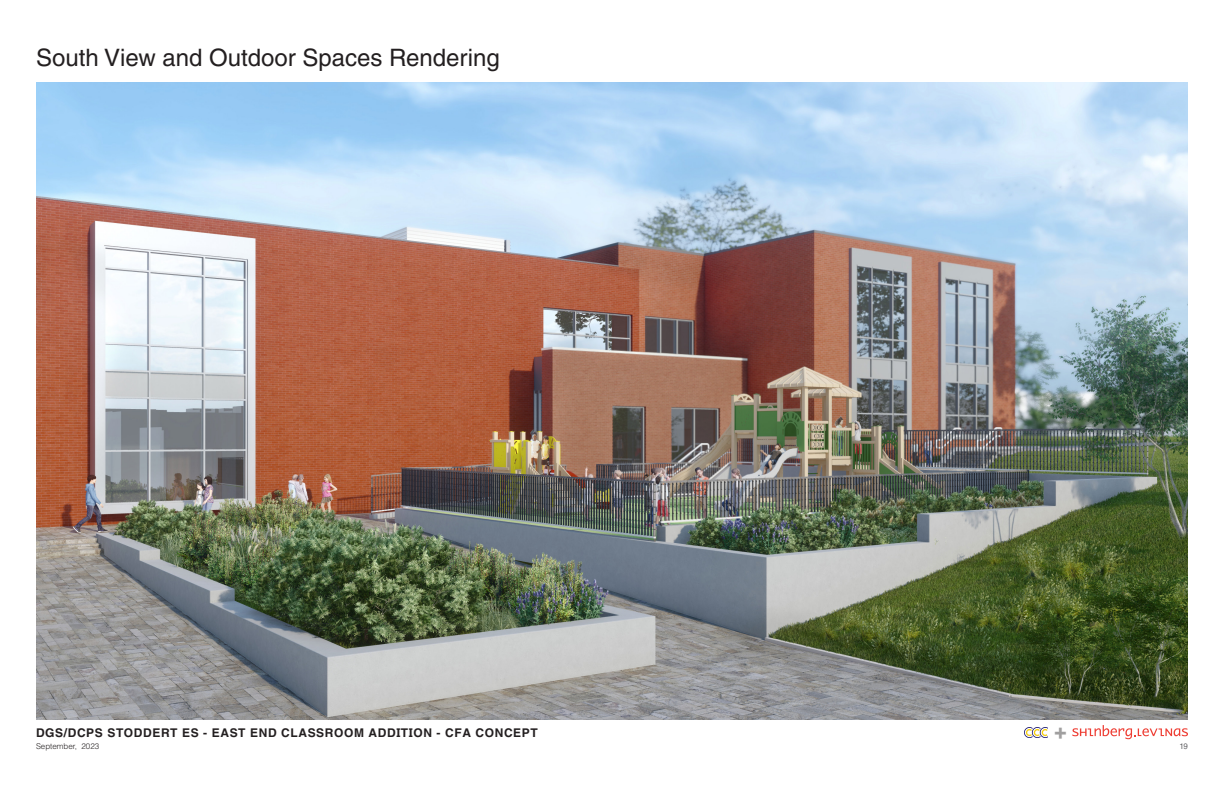
<style>
.page{position:relative;width:1224px;height:792px;background:#fff}
.page>*{position:absolute;margin:0;border:0;box-sizing:border-box;transform-origin:0 0}
.t1{font:24px "Helvetica LT Std";color:#231f20}
.t2{font:700 12px "Helvetica Textbook Std";letter-spacing:.05em;color:#231f20}
.t3{font:300 8px "Helvetica LT Std";color:#231f20}
.t4{font:8px "Helvetica LT Std";color:#636366}
</style>
<div class="page">
<img style="left:36px;top:82px;width:1152px;height:638px">
<svg style="left:1072px;top:725px;width:116px;height:14px"></svg>
<img style="left:1024px;top:727px;width:24px;height:11px">
<p class="t1" style="left:36px;top:44px;width:465px">South View and Outdoor Spaces Rendering</p>
<p class="t2" style="left:36px;top:726px;width:503px">DGS/DCPS STODDERT ES - EAST END CLASSROOM ADDITION - CFA CONCEPT</p>
<p class="t3" style="left:36px;top:741px;width:65px">September, 2023</p>
<p class="t4" style="left:1179px;top:742px;width:10px">19</p>
</div>
